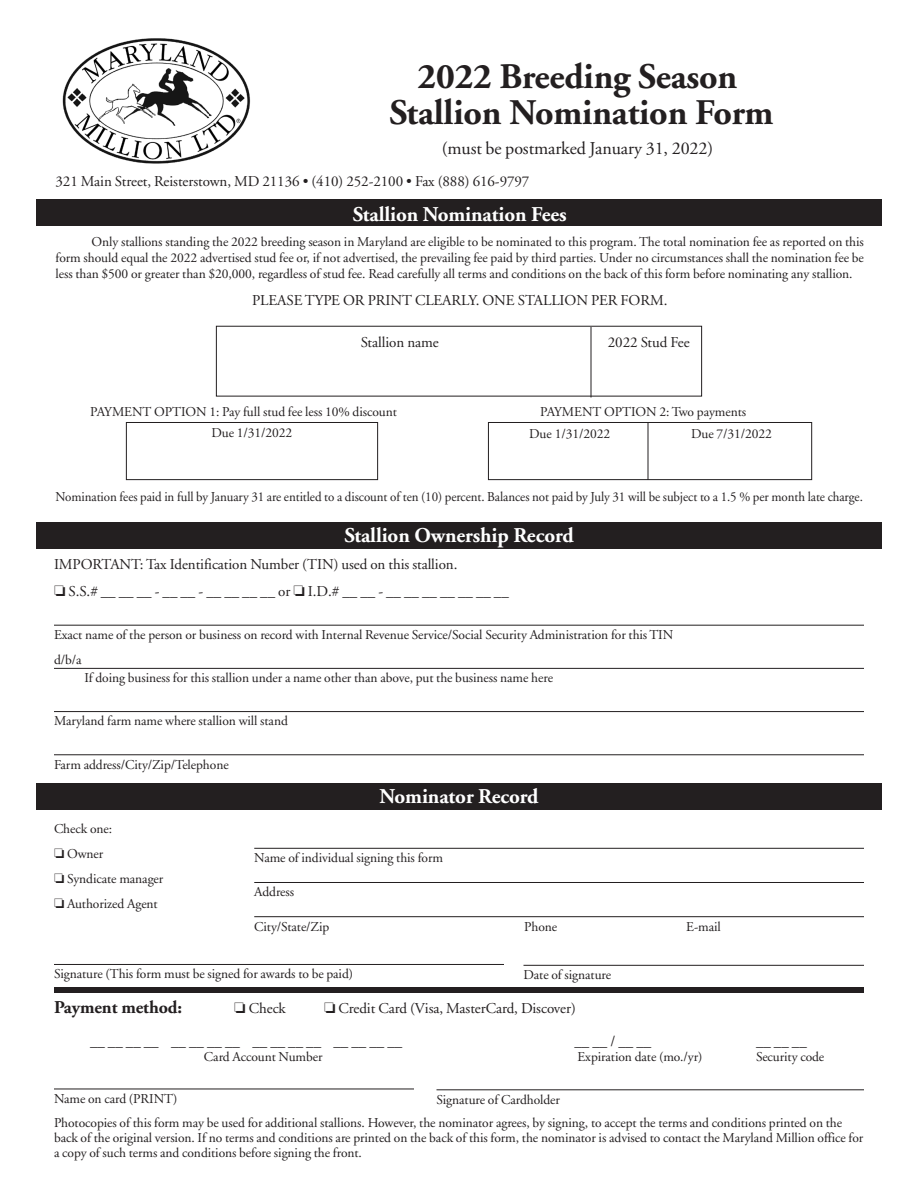
<style>
.page{position:relative;width:918px;height:1188px;background:#fff}
.page>*{position:absolute;margin:0;border:0;box-sizing:border-box;transform-origin:0 0}
.t1{font:700 36px/36px "Adobe Garamond";letter-spacing:-.005em;color:#231f20;text-align:center}
.t2{font:700 21px "Adobe Garamond";letter-spacing:-.005em;color:#fff}
.t3{font:18px "Adobe Garamond";letter-spacing:-.005em;color:#231f20}
.t4{font:700 18px "Adobe Garamond";letter-spacing:-.005em;color:#231f20}
.t5{font:15px "Adobe Garamond";letter-spacing:-.005em;color:#231f20}
.t6{font:13.5px/16.2px "Adobe Garamond";letter-spacing:-.005em;color:#231f20;text-align:justify}
.t7{font:13.5px "Adobe Garamond";letter-spacing:-.005em;color:#231f20;scale:.96 1}
</style>
<div class="page">
<div style="left:36px;top:200px;width:846px;height:26px;background:#231f20"></div>
<div style="left:36px;top:522px;width:846px;height:27px;background:#231f20"></div>
<div style="left:36px;top:783px;width:846px;height:27px;background:#231f20"></div>
<img style="left:62px;top:38px;width:189px;height:126px">
<div style="left:216px;top:326px;width:486px;height:70px;border:1px solid #231f20"></div>
<hr style="left:54px;top:625px;width:810px;height:1px;background:#231f20">
<hr style="left:54px;top:668px;width:810px;height:1px;background:#231f20">
<hr style="left:54px;top:711px;width:810px;height:1px;background:#231f20">
<hr style="left:54px;top:754px;width:810px;height:1px;background:#231f20">
<hr style="left:54px;top:964px;width:450px;height:1px;background:#231f20">
<hr style="left:54px;top:1089px;width:360px;height:1px;background:#231f20">
<hr style="left:254px;top:848px;width:610px;height:1px;background:#231f20">
<hr style="left:254px;top:882px;width:610px;height:1px;background:#231f20">
<hr style="left:254px;top:916px;width:610px;height:1px;background:#231f20">
<hr style="left:524px;top:965px;width:340px;height:1px;background:#231f20">
<hr style="left:436px;top:1089px;width:428px;height:1px;background:#231f20">
<div style="left:54px;top:987px;width:810px;height:6px;background:#231f20"></div>
<div style="left:126px;top:422px;width:252px;height:58px;border:1px solid #231f20"></div>
<div style="left:488px;top:422px;width:324px;height:58px;border:1px solid #231f20"></div>
<hr style="left:648px;top:423px;width:1px;height:57px;background:#231f20">
<hr style="left:591px;top:327px;width:1px;height:71px;background:#231f20">
<p class="t1" style="left:389px;top:59px;width:385px">2022 Breeding Season<br>Stallion Nomination Form</p>
<p class="t3" style="left:442px;top:138px;width:273px">(must be postmarked January 31, 2022)</p>
<p class="t5" style="left:56px;top:174px;width:475px">321 Main Street, Reisterstown, MD 21136 • (410) 252-2100 • Fax (888) 616-9797</p>
<p class="t2" style="left:353px;top:203px;width:215px">Stallion Nomination Fees</p>
<p class="t6" style="left:56px;top:234px;width:810px;text-indent:36px">Only stallions standing the 2022 breeding season in Maryland are eligible to be nominated to this program. The total nomination fee as reported on this form should equal the 2022 advertised stud fee or, if not advertised, the prevailing fee paid by third parties. Under no circumstances shall the nomination fee be less than $500 or greater than $20,000, regardless of stud fee. Read carefully all terms and conditions on the back of this form before nominating any stallion.</p>
<p class="t5" style="left:252px;top:292px;width:417px">PLEASE TYPE OR PRINT CLEARLY. ONE STALLION PER FORM.</p>
<p class="t5" style="left:361px;top:334px;width:80px">Stallion name</p>
<p class="t5" style="left:608px;top:334px;width:83px">2022 Stud Fee</p>
<p class="t6" style="left:90px;top:404px;width:308px">PAYMENT OPTION 1: Pay full stud fee less 10% discount</p>
<p class="t6" style="left:540px;top:404px;width:208px">PAYMENT OPTION 2: Two payments</p>
<p class="t6" style="left:212px;top:425px;width:82px">Due 1/31/2022</p>
<p class="t6" style="left:529px;top:426px;width:83px">Due 1/31/2022</p>
<p class="t6" style="left:691px;top:426px;width:82px">Due 7/31/2022</p>
<p class="t7" style="left:56px;top:490px;width:843px">Nomination fees paid in full by January 31 are entitled to a discount of ten (10) percent. Balances not paid by July 31 will be subject to a 1.5 % per month late charge.</p>
<p class="t2" style="left:344px;top:524px;width:231px">Stallion Ownership Record</p>
<p class="t5" style="left:54px;top:556px;width:405px">IMPORTANT: Tax Identification Number (TIN) used on this stallion.</p>
<p class="t5" style="left:54px;top:583px;width:456px">❏ S.S.# __ __ __ - __ __ - __ __ __ __ or ❏ I.D.# __ __ - __ __ __ __ __ __ __</p>
<p class="t6" style="left:54px;top:627px;width:621px">Exact name of the person or business on record with Internal Revenue Service/Social Security Administration for this TIN</p>
<p class="t6" style="left:54px;top:652px;width:29px">d/b/a</p>
<p class="t6" style="left:84px;top:670px;width:470px">If doing business for this stallion under a name other than above, put the business name here</p>
<p class="t6" style="left:54px;top:713px;width:235px">Maryland farm name where stallion will stand</p>
<p class="t6" style="left:54px;top:757px;width:176px">Farm address/City/Zip/Telephone</p>
<p class="t2" style="left:380px;top:785px;width:160px">Nominator Record</p>
<p class="t6" style="left:54px;top:821px;width:60px">Check one:</p>
<p class="t6" style="left:54px;top:846px;width:51px">❏ Owner</p>
<p class="t6" style="left:54px;top:871px;width:111px">❏ Syndicate manager</p>
<p class="t6" style="left:54px;top:896px;width:105px">❏ Authorized Agent</p>
<p class="t6" style="left:254px;top:850px;width:190px">Name of individual signing this form</p>
<p class="t6" style="left:254px;top:884px;width:42px">Address</p>
<p class="t6" style="left:254px;top:919px;width:77px">City/State/Zip</p>
<p class="t6" style="left:524px;top:919px;width:35px">Phone</p>
<p class="t6" style="left:686px;top:919px;width:36px">E-mail</p>
<p class="t6" style="left:524px;top:967px;width:89px">Date of signature</p>
<p class="t6" style="left:54px;top:966px;width:301px">Signature (This form must be signed for awards to be paid)</p>
<p class="t4" style="left:54px;top:998px;width:130px">Payment method:</p>
<p class="t5" style="left:234px;top:1001px;width:53px">❏ Check</p>
<p class="t5" style="left:324px;top:1001px;width:253px">❏ Credit Card (Visa, MasterCard, Discover)</p>
<p class="t5" style="left:90px;top:1033px;width:314px">__ __ __ __ __ __ __ __ __ __ __ __ __ __ __ __</p>
<p class="t5" style="left:574px;top:1033px;width:78px">__ __ / __ __</p>
<p class="t5" style="left:756px;top:1033px;width:52px">__ __ __</p>
<p class="t6" style="left:204px;top:1049px;width:120px">Card Account Number</p>
<p class="t6" style="left:578px;top:1049px;width:126px">Expiration date (mo./yr)</p>
<p class="t6" style="left:756px;top:1049px;width:70px">Security code</p>
<p class="t6" style="left:54px;top:1091px;width:125px">Name on card (PRINT)</p>
<p class="t6" style="left:54px;top:1115px;width:811px;line-height:15px;text-align:left">Photocopies of this form may be used for additional stallions. However, the nominator agrees, by signing, to accept the terms and conditions printed on the back of the original version. If no terms and conditions are printed on the back of this form, the nominator is advised to contact the Maryland Million office for a copy of such terms and conditions before signing the front.</p>
<p class="t6" style="left:436px;top:1092px;width:125px">Signature of Cardholder</p>
</div>
